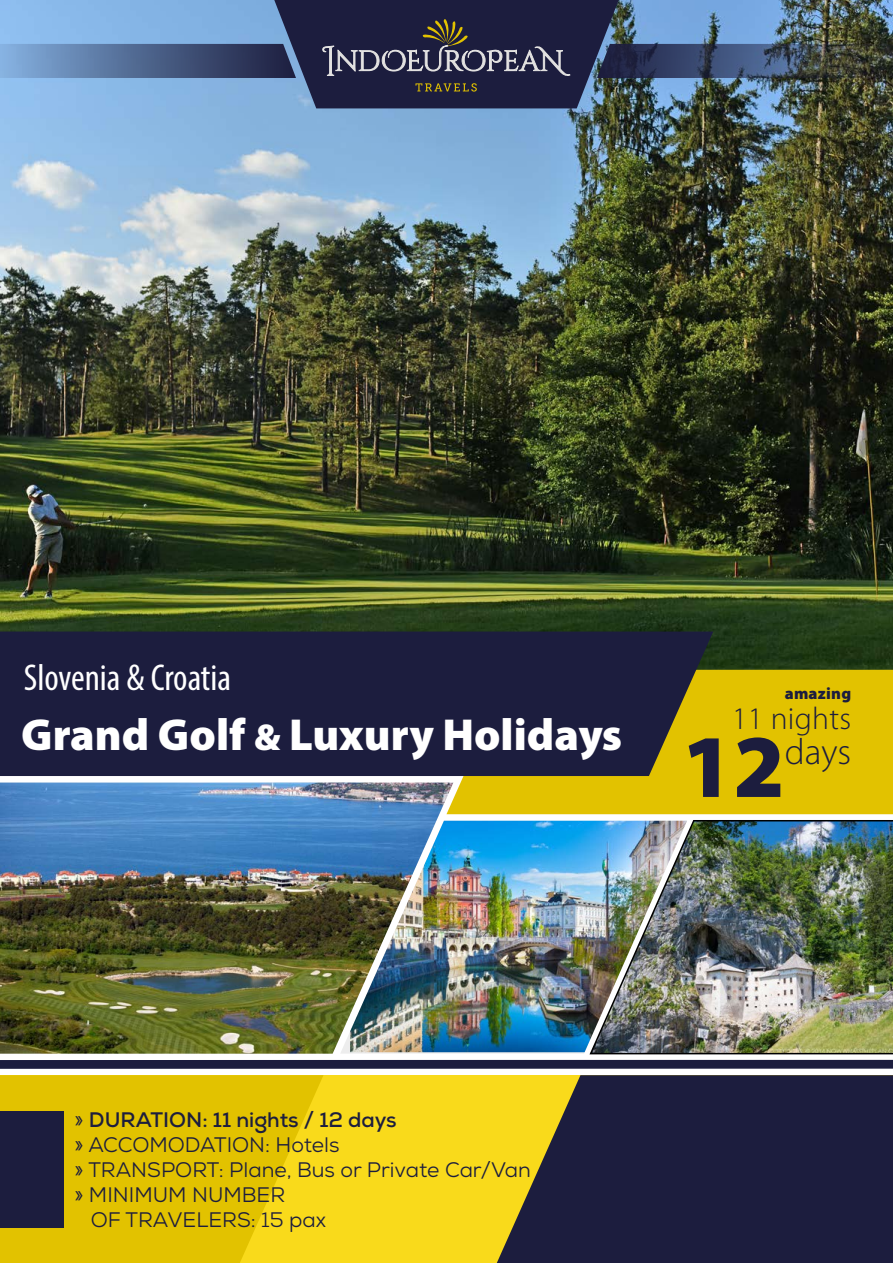
<style>
.page{position:relative;width:893px;height:1263px;background:#fff}
.page>*{position:absolute;margin:0;border:0;box-sizing:border-box;transform-origin:0 0}
.t1{font:900 90px "Myriad Pro";color:#1c1d3e}
.t2{font:900 45px "Myriad Pro";color:#fff}
.t3{font:condensed 37.5px "Myriad Pro";color:#fff}
.t4{font:900 37.5px "Myriad Pro";color:#fff}
.t5{font:300 36.75px "Myriad Pro";color:#1c1d3e}
.t6{font:300 31.5px "Myriad Pro";letter-spacing:.01em;color:#1c1d3e}
.t7{font:21px "Nexa";color:#1c1d3e}
.t8{font:700 21px "Nexa";color:#1c1d3e}
.t9{font:900 16.5px "Myriad Pro";letter-spacing:.015em;color:#1c1d3e}
.s1{font-weight:400}
</style>
<div class="page">
<img style="left:0;top:108px;width:893px;height:562px">
<div style="left:453px;top:670px;width:440px;height:144px;background:#e2c200"></div>
<div style="left:0;top:631px;width:713px;height:145px;background:#1c1d3e"></div>
<img style="left:0;top:782px;width:453px;height:272px">
<svg style="left:340px;top:821px;width:245px;height:233px;background:#758476"></svg>
<img style="left:350px;top:821px;width:238px;height:231px">
<img style="left:588px;top:820px;width:305px;height:235px">
<div style="left:0;top:1075px;width:893px;height:188px;background:#f9da1b"></div>
<svg style="left:497px;top:1075px;width:396px;height:188px;background:#383539"></svg>
<svg style="left:0;top:1075px;width:323px;height:188px;background:#e5c504"></svg>
<div style="left:0;top:1060px;width:893px;height:9px;background:#1c1d3e"></div>
<div style="left:0;top:1111px;width:64px;height:116px;background:#1c1d3e"></div>
<img style="left:0;top:0;width:893px;height:108px">
<h3 class="t3" style="left:24px;top:655px;width:209px">Slovenia &amp; Croatia</h3>
<h2 class="t2" style="left:21px;top:705px;width:226px">Grand Golf</h2>
<h3 class="t4" style="left:254px;top:712px;width:28px">&amp;</h3>
<h2 class="t2" style="left:289px;top:705px;width:335px">Luxury Holidays</h2>
<p class="t9" style="left:785px;top:683px;width:68px">amazing</p>
<h3 class="t6" style="left:732px;top:700px;width:121px">11 nights</h3>
<h3 class="t5" style="left:785px;top:730px;width:68px">days</h3>
<h1 class="t1" style="left:682px;top:706px;width:105px">12</h1>
<p class="t8" style="left:74px;top:1106px;width:324px"><span class="s1">»</span> DURATION: 11 nights / 12 days</p>
<p class="t7" style="left:74px;top:1131px;width:267px">» ACCOMODATION: Hotels</p>
<p class="t7" style="left:74px;top:1156px;width:458px">» TRANSPORT: Plane, Bus or Private Car/Van</p>
<p class="t7" style="left:74px;top:1181px;width:212px">» MINIMUM NUMBER</p>
<p class="t7" style="left:91px;top:1207px;width:237px">OF TRAVELERS: 15 pax</p>
</div>
